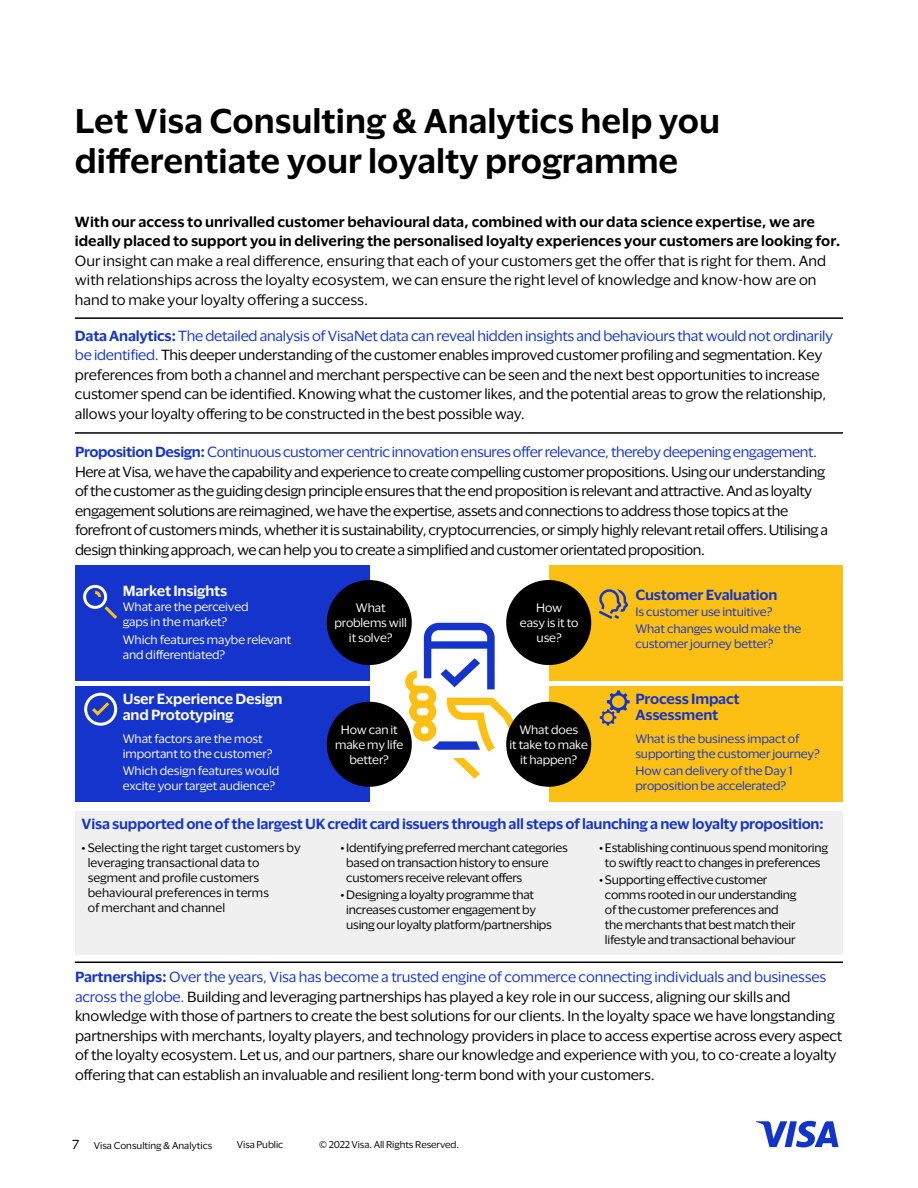
<style>
.page{position:relative;width:918px;height:1188px;background:#fff}
.page>*{position:absolute;margin:0;border:0;box-sizing:border-box;transform-origin:0 0}
.t1{font:600 31.5px/40.5px "Visa Dialect";color:#000}
.t2{font:13.5px/19.5px "Visa Dialect";letter-spacing:-.01em;color:#000}
.t3{font:13.5px/19.5px "Visa Dialect";letter-spacing:-.03em;color:#000}
.t4{font:600 13.5px/19.5px "Visa Dialect";color:#000}
.t5{font:600 13.5px/16.5px "Visa Dialect";letter-spacing:-.02em;color:#1434cb}
.t6{font:600 13.5px/16.5px "Visa Dialect";letter-spacing:-.015em;color:#fff}
.t7{font:11.25px/15px "Visa Dialect";letter-spacing:-.02em;color:#000}
.t8{font:11.25px/15px "Visa Dialect";letter-spacing:-.01em;color:#fff}
.t9{font:11.25px/15px "Visa Dialect";letter-spacing:-.01em;color:#1434cb}
.t10{font:11.25px/15px "Visa Dialect";color:#000}
.t11{font:9px "Visa Dialect";letter-spacing:-.01em;color:#000}
.s1{font-weight:600;color:#1434cb}
.s2{color:#1434cb}
.s3{font-size:12px}
</style>
<div class="page">
<svg style="left:756px;top:1121px;width:82px;height:26px"></svg>
<div style="left:75px;top:686px;width:294px;height:116px;background:#1434cb"></div>
<div style="left:549px;top:686px;width:294px;height:116px;background:#fcc015"></div>
<div style="left:75px;top:565px;width:294px;height:115px;background:#1434cb"></div>
<div style="left:549px;top:565px;width:294px;height:115px;background:#fcc015"></div>
<div style="left:75px;top:811px;width:767px;height:144px;background:#f0f0f0"></div>
<hr style="left:75px;top:317px;width:768px;height:2px;background:#000">
<hr style="left:75px;top:432px;width:768px;height:2px;background:#000">
<hr style="left:75px;top:962px;width:768px;height:1px;background:#000">
<div style="left:327px;top:702px;width:85px;height:85px;background:#000;border-radius:50%"></div>
<div style="left:327px;top:580px;width:85px;height:85px;background:#000;border-radius:50%"></div>
<svg style="left:405px;top:623px;width:131px;height:156px"></svg>
<svg style="left:600px;top:691px;width:30px;height:35px"></svg>
<div style="left:506px;top:702px;width:85px;height:85px;background:#000;border-radius:50%"></div>
<div style="left:506px;top:580px;width:85px;height:85px;background:#000;border-radius:50%"></div>
<svg style="left:599px;top:589px;width:29px;height:30px"></svg>
<div style="left:83px;top:585px;width:24px;height:24px;border:3px solid #fff;border-radius:50%"></div>
<svg style="left:92px;top:589px;width:25px;height:30px"></svg>
<svg style="left:89px;top:699px;width:23px;height:19px"></svg>
<div style="left:84px;top:693px;width:33px;height:33px;border:3px solid #fff;border-radius:50%"></div>
<h1 class="t1" style="left:75px;top:98px;width:647px">Let Visa Consulting &amp; Analytics help you differentiate your loyalty programme</h1>
<p class="t4" style="left:75px;top:211px;width:767px">With our access to unrivalled customer behavioural data, combined with our data science expertise, we are ideally placed to support you in delivering the personalised loyalty experiences your customers are looking for.</p>
<p class="t2" style="left:75px;top:250px;width:753px">Our insight can make a real difference, ensuring that each of your customers get the offer that is right for them. And with relationships across the loyalty ecosystem, we can ensure the right level of knowledge and know-how are on hand to make your loyalty offering a success.</p>
<p class="t2" style="left:75px;top:325px;width:760px"><span class="s1">Data Analytics:</span> <span class="s2">The detailed analysis of VisaNet data can reveal hidden insights and behaviours that would not ordinarily be identified.</span> This deeper understanding of the customer enables improved customer profiling and segmentation. Key preferences from both a channel and merchant perspective can be seen and the next best opportunities to increase customer spend can be identified. Knowing what the customer likes, and the potential areas to grow the relationship, allows your loyalty offering to be constructed in the best possible way.</p>
<p class="t3" style="left:75px;top:441px;width:755px"><span class="s1">Proposition Design:</span> <span class="s2">Continuous customer centric innovation ensures offer relevance, thereby deepening engagement.<br></span>Here at Visa, we have the capability and experience to create compelling customer propositions. Using our understanding of the customer as the guiding design principle ensures that the end proposition is relevant and attractive. And as loyalty engagement solutions are reimagined, we have the expertise, assets and connections to address those topics at the forefront of customers minds, whether it is sustainability, cryptocurrencies, or simply highly relevant retail offers. Utilising a design thinking approach, we can help you to create a simplified and customer orientated proposition.</p>
<p class="t6" style="left:123px;top:581px;width:106px">Market Insights</p>
<p class="t8" style="left:123px;top:599px;width:127px">What are the perceived gaps in the market?</p>
<p class="t8" style="left:123px;top:631px;width:170px">Which features maybe relevant and differentiated?</p>
<p class="t8" style="left:334px;top:599px;width:74px;text-align:center">What problems will it solve?</p>
<p class="t8" style="left:520px;top:599px;width:60px;text-align:center">How<br>easy is it to use?</p>
<p class="t5" style="left:635px;top:586px;width:144px">Customer Evaluation</p>
<p class="t9" style="left:635px;top:602px;width:167px;line-height:17.1px">Is customer use intuitive?<br>What changes would make the</p>
<p class="t9" style="left:635px;top:635px;width:140px">customer journey better?</p>
<p class="t6" style="left:123px;top:689px;width:161px">User Experience Design and Prototyping</p>
<p class="t5" style="left:635px;top:689px;width:106px">Process Impact<br>Assessment</p>
<p class="t8" style="left:335px;top:721px;width:70px;text-align:center">How can it make my life better?</p>
<p class="t8" style="left:510px;top:721px;width:80px;text-align:center">What does<br>it take to make it happen?</p>
<p class="t9" style="left:635px;top:730px;width:186px">What is the business impact of supporting the customer journey?</p>
<p class="t9" style="left:635px;top:762px;width:159px">How can delivery of the Day 1 proposition be accelerated?</p>
<p class="t8" style="left:123px;top:730px;width:151px">What factors are the most important to the customer?</p>
<p class="t8" style="left:123px;top:762px;width:158px">Which design features would excite your target audience?</p>
<p class="t5" style="left:82px;top:815px;width:744px">Visa supported one of the largest UK credit card issuers through all steps of launching a new loyalty proposition:</p>
<p class="t10" style="left:88px;top:839px;width:215px;text-indent:-6px">• Selecting the right target customers by leveraging transactional data to segment and profile customers behavioural preferences in terms<br>of merchant and channel</p>
<p class="t7" style="left:346px;top:839px;width:223px;text-indent:-6px">• Identifying preferred merchant categories based on transaction history to ensure customers receive relevant offers</p>
<p class="t7" style="left:599px;top:839px;width:230px;text-align:center">• Establishing continuous spend monitoring to swiftly react to changes in preferences</p>
<p class="t7" style="left:605px;top:871px;width:193px;text-indent:-6px">• Supporting effective customer comms rooted in our understanding of the customer preferences and the merchants that best match their lifestyle and transactional behaviour</p>
<p class="t7" style="left:346px;top:886px;width:207px;text-indent:-6px">• Designing a loyalty programme that increases customer engagement by using our loyalty platform/partnerships</p>
<p class="t2" style="left:75px;top:966px;width:769px"><span class="s1">Partnerships:</span> <span class="s2">Over the years, Visa has become a trusted engine of commerce connecting individuals and businesses across the globe.</span> Building and leveraging partnerships has played a key role in our success, aligning our skills and knowledge with those of partners to create the best solutions for our clients. In the loyalty space we have longstanding partnerships with merchants, loyalty players, and technology providers in place to access expertise across every aspect of the loyalty ecosystem. Let us, and our partners, share our knowledge and experience with you, to co-create a loyalty offering that can establish an invaluable and resilient long-term bond with your customers.</p>
<p class="t11" style="left:72px;top:1138px;width:142px"><span class="s3">7</span> Visa Consulting &amp; Analytics</p>
<p class="t11" style="left:237px;top:1138px;width:48px">Visa Public</p>
<p class="t11" style="left:319px;top:1138px;width:141px">© 2022 Visa. All Rights Reserved.</p>
</div>
